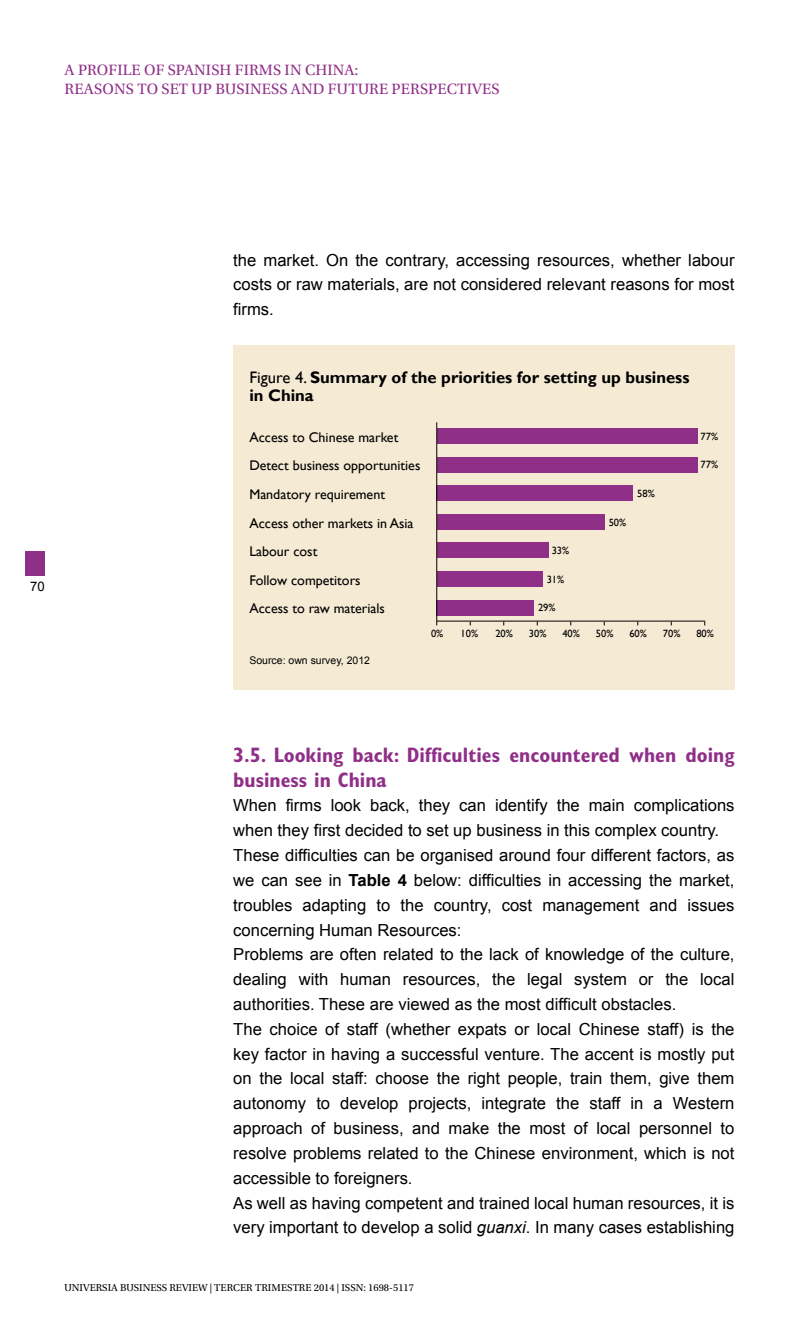
<style>
.page{position:relative;width:809px;height:1340px;background:#fff}
.page>*{position:absolute;margin:0;border:0;box-sizing:border-box;transform-origin:0 0}
.t1{font:700 condensed 21px/24.8px "Gill Sans Std";color:#902f88}
.t2{font:16.62px/24.8px "Arial";color:#000;text-align:justify}
.t3{font:700 16.62px/18.4px "Gill Sans";color:#000}
.t4{font:15.75px/18.9px "Utopia Std";letter-spacing:.01em;color:#902f88}
.t5{font:14px/28.5px "Gill Sans";color:#000}
.t6{font:13.12px "Arial";color:#000}
.t7{font:10.5px "Utopia Std";color:#000}
.t8{font:10.5px "Gill Sans";color:#000}
.t9{font:10.5px "Arial";color:#000}
.s1{font-weight:400}
.s2{font-weight:700}
.s3{font-style:italic}
</style>
<div class="page">
<div style="left:25px;top:551px;width:20px;height:24px;background:#902f88"></div>
<div style="left:233px;top:345px;width:501px;height:345px;background:#f5ead4"></div>
<div style="left:437px;top:428px;width:260px;height:16px;background:#902f88"></div>
<div style="left:437px;top:457px;width:260px;height:16px;background:#902f88"></div>
<div style="left:437px;top:485px;width:195px;height:16px;background:#902f88"></div>
<div style="left:437px;top:514px;width:167px;height:16px;background:#902f88"></div>
<div style="left:437px;top:542px;width:111px;height:16px;background:#902f88"></div>
<div style="left:437px;top:571px;width:105px;height:16px;background:#902f88"></div>
<div style="left:437px;top:599px;width:97px;height:16px;background:#902f88"></div>
<hr style="left:436px;top:422px;width:1px;height:203px;background:#000">
<hr style="left:437px;top:620px;width:268px;height:1px;background:#000">
<p class="t4" style="left:65px;top:61px;width:436px">A PROFILE OF SPANISH FIRMS IN CHINA:<br>REASONS TO SET UP BUSINESS AND FUTURE PERSPECTIVES</p>
<p class="t6" style="left:30px;top:577px;width:16px">70</p>
<p class="t2" style="left:233px;top:247px;width:503px">the market. On the contrary, accessing resources, whether labour costs or raw materials, are not considered relevant reasons for most firms.</p>
<p class="t3" style="left:249px;top:368px;width:441px"><span class="s1">Figure 4.</span> Summary of the priorities for setting up business in China</p>
<p class="t5" style="left:249px;top:423px;width:150px">Access to Chinese market</p>
<p class="t5" style="left:249px;top:452px;width:172px">Detect business opportunities<br>Mandatory requirement<br>Access other markets in Asia<br>Labour cost<br>Follow competitors<br>Access to raw materials</p>
<p class="t8" style="left:551px;top:544px;width:19px">33%</p>
<p class="t8" style="left:546px;top:573px;width:19px">31%</p>
<p class="t8" style="left:538px;top:601px;width:19px">29%</p>
<p class="t8" style="left:608px;top:516px;width:19px">50%</p>
<p class="t8" style="left:637px;top:487px;width:19px">58%</p>
<p class="t8" style="left:700px;top:430px;width:19px">77%</p>
<p class="t8" style="left:700px;top:459px;width:19px">77%</p>
<p class="t9" style="left:249px;top:654px;width:122px">Source: own survey, 2012</p>
<p class="t8" style="left:431px;top:627px;width:14px">0%</p>
<p class="t8" style="left:460px;top:627px;width:19px">10%</p>
<p class="t8" style="left:495px;top:627px;width:19px">20%</p>
<p class="t8" style="left:529px;top:627px;width:19px">30%</p>
<p class="t8" style="left:562px;top:627px;width:19px">40%</p>
<p class="t8" style="left:596px;top:627px;width:19px">50%</p>
<p class="t8" style="left:629px;top:627px;width:19px">60%</p>
<p class="t8" style="left:663px;top:627px;width:19px">70%</p>
<p class="t8" style="left:696px;top:627px;width:19px">80%</p>
<p class="t1" style="left:233px;top:742px;width:502px">3.5. Looking back: Difficulties encountered when doing business in China</p>
<p class="t2" style="left:233px;top:793px;width:503px;text-align:left">When firms look back, they can identify the main complications when they first decided to set up business in this complex country.<br>These difficulties can be organised around four different factors, as we can see in <span class="s2">Table 4</span> below: difficulties in accessing the market, troubles adapting to the country, cost management and issues concerning Human Resources:<br>Problems are often related to the lack of knowledge of the culture, dealing with human resources, the legal system or the local authorities. These are viewed as the most difficult obstacles.<br>The choice of staff (whether expats or local Chinese staff) is the key factor in having a successful venture. The accent is mostly put on the local staff: choose the right people, train them, give them autonomy to develop projects, integrate the staff in a Western approach of business, and make the most of local personnel to resolve problems related to the Chinese environment, which is not accessible to foreigners.<br>As well as having competent and trained local human resources, it is very important to develop a solid <span class="s3">guanxi</span>. In many cases establishing</p>
<p class="t7" style="left:64px;top:1281px;width:351px">UNIVERSIA BUSINESS REVIEW | TERCER TRIMESTRE 2014 | ISSN: 1698-5117</p>
</div>
